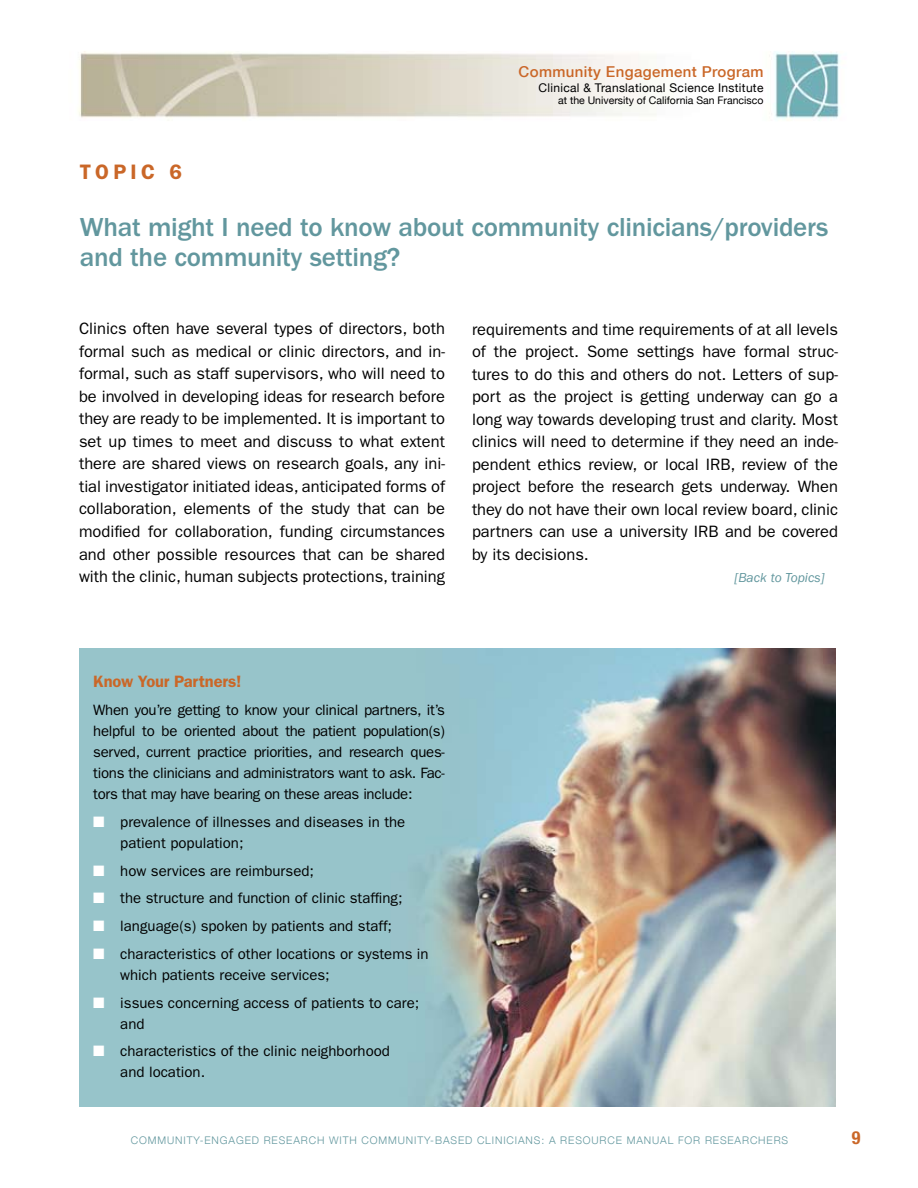
<style>
.page{position:relative;width:918px;height:1188px;background:#fff}
.page>*{position:absolute;margin:0;border:0;box-sizing:border-box;transform-origin:0 0}
.t1{font:500 27px/30px "Franklin Gothic";letter-spacing:-.01em;color:#62979e}
.t2{font:600 21px "Franklin Gothic";letter-spacing:.2em;color:#ca6728}
.t3{font:700 condensed 18px "Helvetica Neue";color:#ca6728}
.t4{font:16.5px/22.5px "Franklin Gothic";color:#000;text-align:justify}
.t5{font:600 16.5px "Franklin Gothic";letter-spacing:-.01em;color:#ca6728}
.t6{font:15px/21px "Franklin Gothic";color:#000}
.t7{font:500 15px "Helvetica Neue";letter-spacing:.025em;color:#ca6728}
.t8{font:italic 13.5px "Franklin Gothic";color:#62979e}
.t9{font:12px "Helvetica Neue";letter-spacing:.025em;color:#000}
.t10{font:300 10.5px "Helvetica Neue";letter-spacing:.085em;color:#62979e}
.t11{font:10.5px "Helvetica Neue";color:#000}
.s1{color:#fff}
</style>
<div class="page">
<img style="left:80px;top:648px;width:756px;height:459px">
<img style="left:78px;top:51px;width:762px;height:70px">
<p class="t2" style="left:80px;top:159px;width:104px">TOPIC 6</p>
<p class="t7" style="left:519px;top:62px;width:246px">Community Engagement Program</p>
<p class="t9" style="left:539px;top:80px;width:226px">Clinical &amp; Translational Science Institute</p>
<p class="t11" style="left:558px;top:94px;width:207px">at the University of California San Francisco</p>
<h1 class="t1" style="left:80px;top:213px;width:750px">What might I need to know about community clinicians/providers and the community setting?</h1>
<p class="t4" style="left:79px;top:318px;width:368px">Clinics often have several types of directors, both formal such as medical or clinic directors, and in&shy;formal, such as staff supervisors, who will need to be involved in developing ideas for research before they are ready to be implemented. It is important to set up times to meet and discuss to what extent there are shared views on research goals, any ini&shy;tial investigator initiated ideas, anticipated forms of collaboration, elements of the study that can be modified for collaboration, funding circumstances and other possible resources that can be shared with the clinic, human subjects protections, training</p>
<p class="t4" style="left:472px;top:318px;width:368px">requirements and time requirements of at all levels of the project. Some settings have formal struc&shy;tures to do this and others do not. Letters of sup&shy;port as the project is getting underway can go a long way towards developing trust and clarity. Most clinics will need to determine if they need an inde&shy;pendent ethics review, or local IRB, review of the project before the research gets underway. When they do not have their own local review board, clinic partners can use a university IRB and be covered by its decisions.</p>
<p class="t8" style="left:735px;top:570px;width:91px">[Back to Topics]</p>
<p class="t5" style="left:93px;top:672px;width:150px">Know Your Partners!</p>
<p class="t6" style="left:93px;top:700px;width:353px;text-align:justify">When you’re getting to know your clinical partners, it’s helpful to be oriented about the patient population(s) served, current practice priorities, and research ques&shy;tions the clinicians and administrators want to ask. Fac&shy;tors that may have bearing on these areas include:</p>
<p class="t6" style="left:120px;top:811px;width:287px;text-indent:-27px"><span class="s1">■</span> prevalence of illnesses and diseases in the patient population;</p>
<p class="t6" style="left:93px;top:860px;width:222px"><span class="s1">■</span> how services are reimbursed;</p>
<p class="t6" style="left:93px;top:888px;width:311px"><span class="s1">■</span> the structure and function of clinic staffing;</p>
<p class="t6" style="left:93px;top:916px;width:300px"><span class="s1">■</span> language(s) spoken by patients and staff;</p>
<p class="t6" style="left:120px;top:943px;width:310px;text-indent:-27px"><span class="s1">■</span> characteristics of other locations or systems in which patients receive services;</p>
<p class="t6" style="left:120px;top:992px;width:301px;text-indent:-27px"><span class="s1">■</span> issues concerning access of patients to care; and</p>
<p class="t6" style="left:120px;top:1041px;width:271px;text-indent:-27px"><span class="s1">■</span> characteristics of the clinic neighborhood and location.</p>
<p class="t10" style="left:131px;top:1134px;width:659px">COMMUNITY-ENGAGED RESEARCH WITH COMMUNITY-BASED CLINICIANS: A RESOURCE MANUAL FOR RESEARCHERS</p>
<p class="t3" style="left:852px;top:1127px;width:10px">9</p>
</div>
